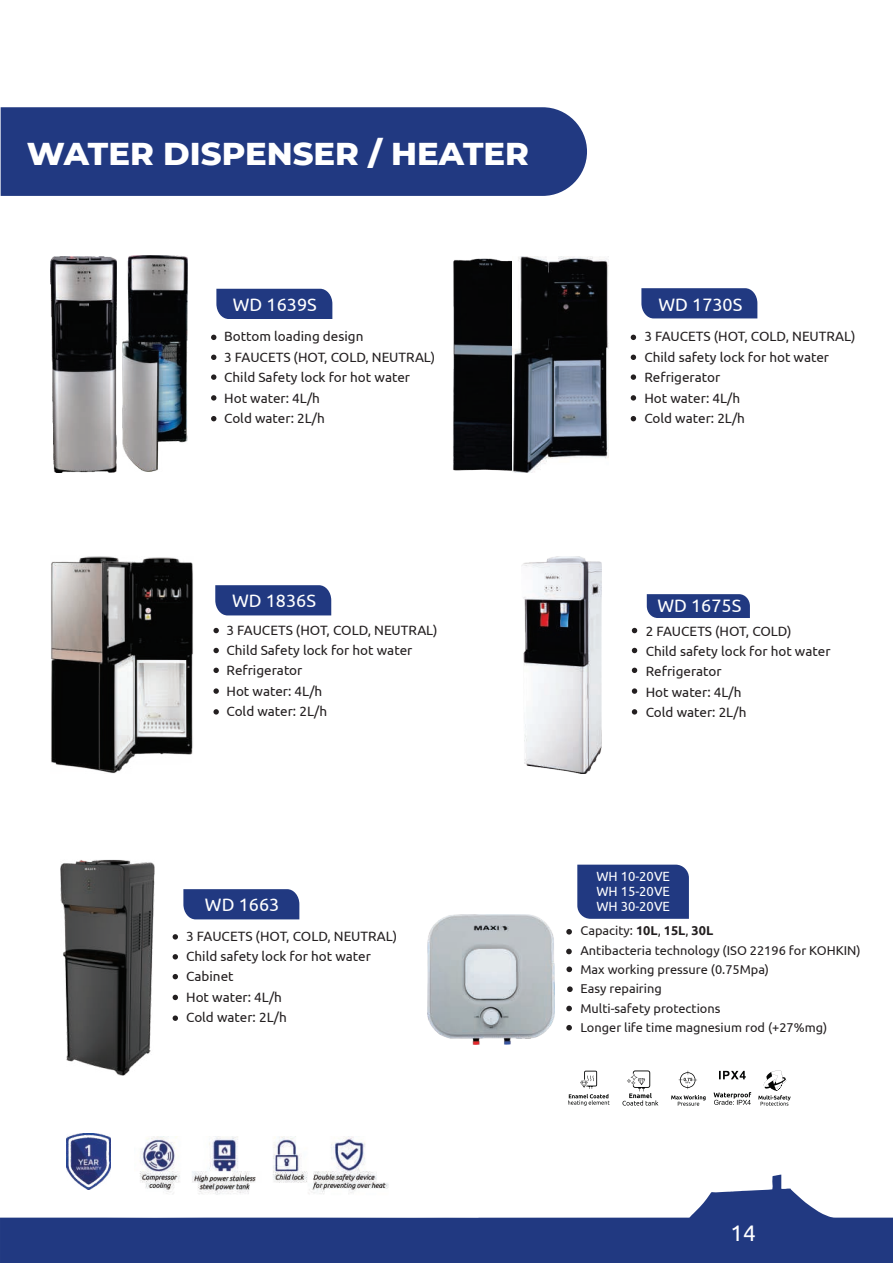
<style>
.page{position:relative;width:893px;height:1263px;background:#fff}
.page>*{position:absolute;margin:0;border:0;box-sizing:border-box;transform-origin:0 0}
.t1{font:800 32.25px "Montserrat";color:#fff}
.t2{font:22.5px "Ubuntu";color:#fff}
.t3{font:18px "Ubuntu";color:#fff}
.t4{font:13.65px "Ubuntu";color:#fff}
.t5{font:13.5px/20.4px "Ubuntu";color:#231f20}
.t6{font:13.35px/14.9px "Ubuntu";color:#fff;text-align:justify}
.t7{font:12.75px/19.4px "Ubuntu";color:#231f20}
.s1{font-weight:700}
</style>
<div class="page">
<svg style="left:0;top:1174px;width:893px;height:89px;fill:#213981"></svg>
<img style="left:67px;top:1133px;width:43px;height:56px">
<img style="left:51px;top:556px;width:66px;height:217px">
<img style="left:99px;top:556px;width:94px;height:216px">
<img style="left:522px;top:556px;width:80px;height:217px">
<img style="left:61px;top:859px;width:93px;height:217px">
<svg style="left:647px;top:594px;width:103px;height:24px;background:#273e84"></svg>
<img style="left:135px;top:1136px;width:254px;height:60px">
<div style="left:1px;top:107px;width:586px;height:89px;background:#213981"></div>
<img style="left:51px;top:256px;width:65px;height:217px">
<img style="left:123px;top:255px;width:65px;height:217px">
<div style="left:216px;top:289px;width:116px;height:30px;background:#213981"></div>
<div style="left:641px;top:288px;width:116px;height:30px;background:#213981"></div>
<div style="left:183px;top:889px;width:116px;height:30px;background:#213981"></div>
<div style="left:215px;top:585px;width:116px;height:30px;background:#213981"></div>
<img style="left:428px;top:914px;width:126px;height:131px">
<svg style="left:568px;top:1071px;width:42px;height:35px"></svg>
<svg style="left:714px;top:1092px;width:37px;height:13px"></svg>
<svg style="left:719px;top:1071px;width:27px;height:8px"></svg>
<svg style="left:671px;top:1095px;width:35px;height:11px"></svg>
<svg style="left:679px;top:1071px;width:18px;height:18px"></svg>
<svg style="left:622px;top:1070px;width:36px;height:35px"></svg>
<svg style="left:758px;top:1070px;width:33px;height:35px"></svg>
<svg style="left:631px;top:335px;width:5px;height:5px"></svg>
<svg style="left:631px;top:355px;width:5px;height:5px"></svg>
<svg style="left:631px;top:374px;width:5px;height:6px"></svg>
<svg style="left:631px;top:395px;width:5px;height:6px"></svg>
<svg style="left:631px;top:416px;width:5px;height:5px"></svg>
<svg style="left:211px;top:335px;width:5px;height:5px"></svg>
<svg style="left:211px;top:355px;width:5px;height:5px"></svg>
<svg style="left:211px;top:374px;width:5px;height:6px"></svg>
<svg style="left:211px;top:395px;width:5px;height:6px"></svg>
<svg style="left:211px;top:416px;width:5px;height:5px"></svg>
<svg style="left:632px;top:628px;width:5px;height:5px"></svg>
<svg style="left:632px;top:648px;width:5px;height:5px"></svg>
<svg style="left:632px;top:668px;width:5px;height:5px"></svg>
<svg style="left:632px;top:688px;width:5px;height:6px"></svg>
<svg style="left:632px;top:709px;width:5px;height:5px"></svg>
<svg style="left:213px;top:628px;width:6px;height:5px"></svg>
<svg style="left:213px;top:648px;width:6px;height:5px"></svg>
<svg style="left:213px;top:668px;width:6px;height:5px"></svg>
<svg style="left:213px;top:688px;width:6px;height:6px"></svg>
<svg style="left:213px;top:709px;width:6px;height:5px"></svg>
<svg style="left:173px;top:934px;width:5px;height:5px"></svg>
<svg style="left:173px;top:954px;width:5px;height:5px"></svg>
<svg style="left:173px;top:974px;width:5px;height:5px"></svg>
<svg style="left:173px;top:995px;width:5px;height:5px"></svg>
<svg style="left:173px;top:1015px;width:5px;height:6px"></svg>
<svg style="left:566px;top:929px;width:6px;height:5px"></svg>
<svg style="left:566px;top:949px;width:6px;height:5px"></svg>
<svg style="left:566px;top:966px;width:6px;height:6px"></svg>
<svg style="left:567px;top:986px;width:6px;height:6px"></svg>
<svg style="left:566px;top:1006px;width:6px;height:5px"></svg>
<svg style="left:566px;top:1025px;width:6px;height:5px"></svg>
<img style="left:453px;top:258px;width:67px;height:215px">
<img style="left:512px;top:256px;width:96px;height:216px">
<div style="left:577px;top:865px;width:112px;height:54px;background:#213981"></div>
<h1 class="t1" style="left:27px;top:130px;width:504px">WATER DISPENSER / HEATER</h1>
<h3 class="t3" style="left:233px;top:293px;width:85px">WD 1639S</h3>
<h3 class="t3" style="left:658px;top:294px;width:85px">WD 1730S</h3>
<p class="t5" style="left:224px;top:326px;width:213px">Bottom loading design<br>3 FAUCETS (HOT, COLD, NEUTRAL)<br>Child Safety lock for hot water<br>Hot water: 4L/h<br>Cold water: 2L/h</p>
<h3 class="t3" style="left:232px;top:589px;width:85px">WD 1836S</h3>
<p class="t5" style="left:226px;top:619px;width:213px">3 FAUCETS (HOT, COLD, NEUTRAL)<br>Child Safety lock for hot water<br>Refrigerator<br>Hot water: 4L/h<br>Cold water: 2L/h</p>
<h3 class="t3" style="left:205px;top:893px;width:76px">WD 1663</h3>
<p class="t5" style="left:186px;top:925px;width:213px">3 FAUCETS (HOT, COLD, NEUTRAL)<br>Child safety lock for hot water<br>Cabinet<br>Hot water: 4L/h<br>Cold water: 2L/h</p>
<p class="t5" style="left:644px;top:326px;width:213px">3 FAUCETS (HOT, COLD, NEUTRAL)<br>Child safety lock for hot water<br>Refrigerator<br>Hot water: 4L/h<br>Cold water: 2L/h</p>
<h3 class="t3" style="left:657px;top:595px;width:85px">WD 1675S</h3>
<p class="t5" style="left:646px;top:620px;width:186px">2 FAUCETS (HOT, COLD)<br>Child safety lock for hot water<br>Refrigerator<br>Hot water: 4L/h<br>Cold water: 2L/h</p>
<p class="t6" style="left:596px;top:869px;width:75px">WH 10-20VE WH 15-20VE WH 30-20VE</p>
<p class="t4" style="left:584px;top:899px;width:107px">50x50 (3+1) INOX</p>
<p class="t7" style="left:580px;top:921px;width:282px">Capacity: <span class="s1">10L</span>, <span class="s1">15L</span>, <span class="s1">30L<br></span>Antibacteria technology (ISO 22196 for KOHKIN)<br>Max working pressure (0.75Mpa)<br>Easy repairing<br>Multi-safety protections<br>Longer life time magnesium rod (+27%mg)</p>
<h2 class="t2" style="left:730px;top:1219px;width:27px">14</h2>
</div>
